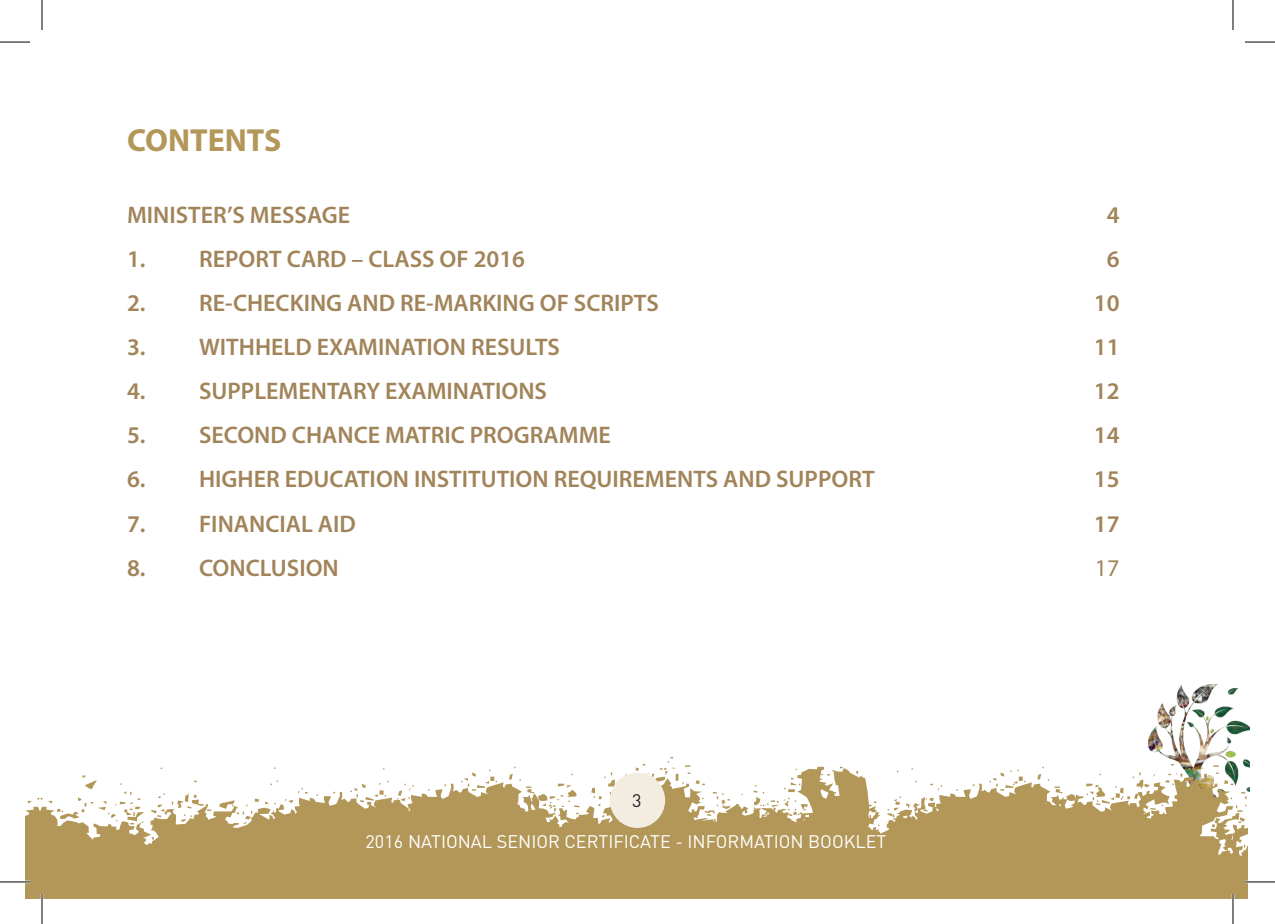
<style>
.page{position:relative;width:1275px;height:924px;background:#fff}
.page>*{position:absolute;margin:0;border:0;box-sizing:border-box;transform-origin:0 0}
.t1{font:700 32px "Myriad Pro";color:#b39758}
.t2{font:600 24px "Myriad Pro";color:#a18459}
.t3{font:24px "Myriad Pro";color:#a18459}
.t4{font:18px "DIN";color:#fff}
.t5{font:18px "DIN";color:#231f20}
</style>
<div class="page">
<img style="left:1148px;top:684px;width:102px;height:108px">
<svg style="left:40px;top:756px;width:1208px;height:142px;fill:#b39758"></svg>
<svg style="left:25px;top:797px;width:15px;height:101px;background:#bca36c"></svg>
<div style="left:610px;top:772px;width:55px;height:55px;background:#f3ede1;border-radius:50%"></div>
<hr style="left:0;top:880px;width:30px;height:2px;background:#fff">
<hr style="left:1245px;top:880px;width:30px;height:2px;background:#fff">
<hr style="left:41px;top:893px;width:2px;height:30px;background:#fff">
<hr style="left:1231px;top:893px;width:3px;height:30px;background:#fff">
<hr style="left:0;top:42px;width:30px;height:1px;background:#000">
<hr style="left:1245px;top:42px;width:30px;height:1px;background:#000">
<hr style="left:0;top:881px;width:30px;height:1px;background:#000">
<hr style="left:1245px;top:881px;width:30px;height:1px;background:#000">
<hr style="left:42px;top:0;width:1px;height:30px;background:#000">
<hr style="left:42px;top:893px;width:1px;height:30px;background:#000">
<hr style="left:1232px;top:0;width:1px;height:30px;background:#000">
<hr style="left:1232px;top:893px;width:1px;height:30px;background:#000">
<h1 class="t1" style="left:127px;top:119px;width:156px">CONTENTS</h1>
<p class="t2" style="left:127px;top:200px;width:225px">MINISTER’S MESSAGE</p>
<p class="t2" style="left:1106px;top:200px;width:14px">4</p>
<p class="t2" style="left:127px;top:244px;width:399px">1. REPORT CARD – CLASS OF 2016</p>
<p class="t2" style="left:1106px;top:244px;width:14px">6</p>
<p class="t2" style="left:127px;top:288px;width:533px">2. RE-CHECKING AND RE-MARKING OF SCRIPTS</p>
<p class="t2" style="left:1093px;top:288px;width:27px">10</p>
<p class="t2" style="left:127px;top:332px;width:434px">3. WITHHELD EXAMINATION RESULTS</p>
<p class="t2" style="left:1093px;top:332px;width:27px">11</p>
<p class="t2" style="left:127px;top:376px;width:421px">4. SUPPLEMENTARY EXAMINATIONS</p>
<p class="t2" style="left:1093px;top:376px;width:27px">12</p>
<p class="t2" style="left:127px;top:420px;width:485px">5. SECOND CHANCE MATRIC PROGRAMME</p>
<p class="t2" style="left:1093px;top:420px;width:27px">14</p>
<p class="t2" style="left:127px;top:464px;width:749px">6. HIGHER EDUCATION INSTITUTION REQUIREMENTS AND SUPPORT</p>
<p class="t2" style="left:1093px;top:464px;width:27px">15</p>
<p class="t2" style="left:127px;top:508px;width:230px">7. FINANCIAL AID</p>
<p class="t2" style="left:1093px;top:508px;width:27px">17</p>
<p class="t2" style="left:127px;top:552px;width:213px">8. CONCLUSION</p>
<p class="t3" style="left:1095px;top:552px;width:26px">17</p>
<p class="t5" style="left:632px;top:790px;width:11px">3</p>
<p class="t4" style="left:365px;top:830px;width:522px">2016 NATIONAL SENIOR CERTIFICATE - INFORMATION BOOKLET</p>
</div>
